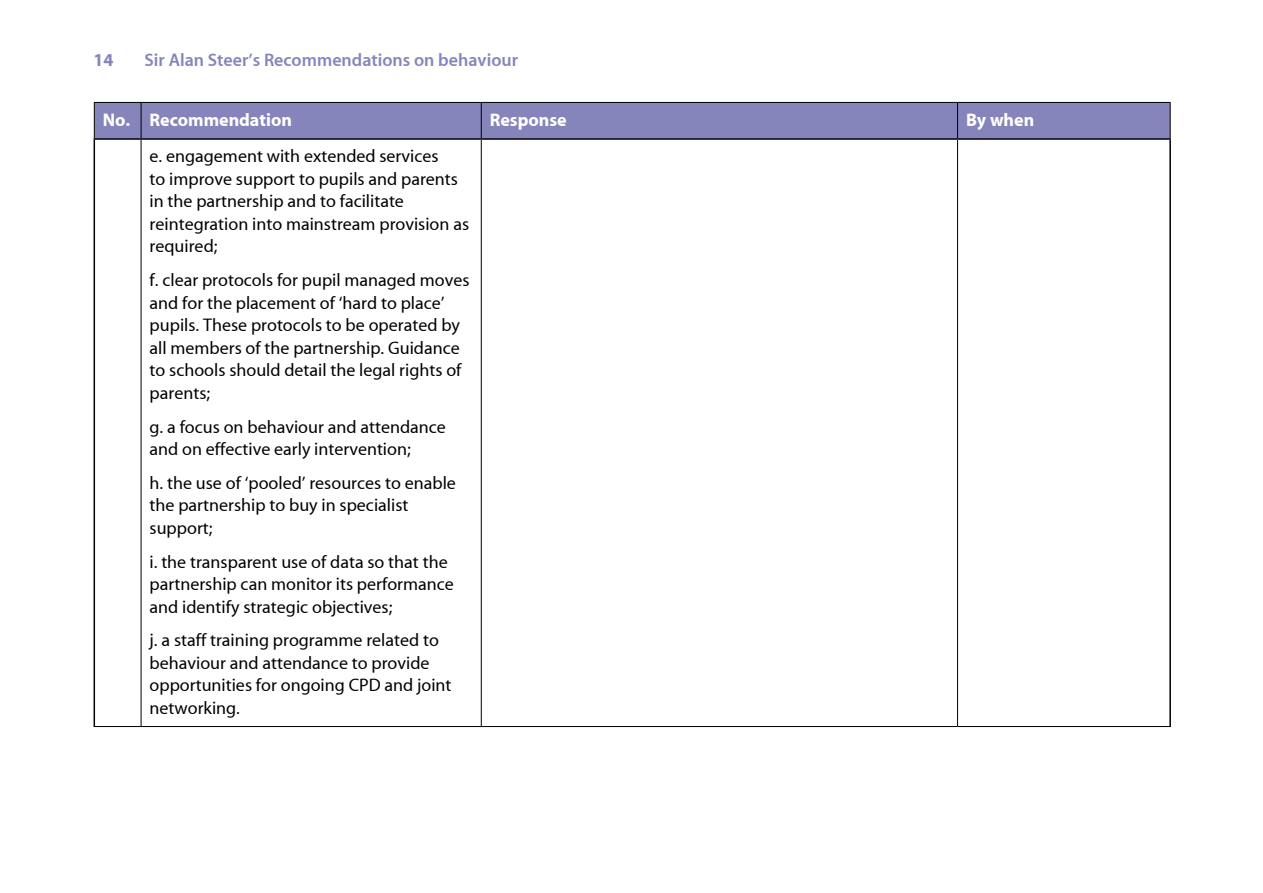
<style>
.page{position:relative;width:1263px;height:893px;background:#fff}
.page>*{position:absolute;margin:0;border:0;box-sizing:border-box;transform-origin:0 0}
.t1{font:18px/22.5px "Myriad MM";color:#000}
.t2{font:700 18px "Myriad MM Semi";color:#8685bb}
.t3{font:18px "Myriad MM Bold";color:#fff}
.t4{font:18px "Myriad MM Bold";color:#8685bb}
</style>
<div class="page">
<div style="left:95px;top:103px;width:1075px;height:35px;background:#8685bb"></div>
<hr style="left:94px;top:102px;width:47px;height:1px;background:#000">
<hr style="left:94px;top:103px;width:1px;height:35px;background:#000">
<hr style="left:141px;top:102px;width:340px;height:1px;background:#000">
<hr style="left:141px;top:103px;width:1px;height:35px;background:#000">
<hr style="left:481px;top:102px;width:476px;height:1px;background:#000">
<hr style="left:481px;top:103px;width:1px;height:35px;background:#000">
<hr style="left:957px;top:102px;width:213px;height:1px;background:#000">
<hr style="left:957px;top:103px;width:1px;height:35px;background:#000">
<hr style="left:1170px;top:103px;width:1px;height:35px;background:#000">
<hr style="left:141px;top:140px;width:1px;height:586px;background:#000">
<hr style="left:481px;top:140px;width:1px;height:586px;background:#000">
<hr style="left:957px;top:140px;width:1px;height:586px;background:#000">
<hr style="left:94px;top:726px;width:47px;height:1px;background:#000">
<hr style="left:141px;top:726px;width:340px;height:1px;background:#000">
<hr style="left:481px;top:726px;width:476px;height:1px;background:#000">
<hr style="left:957px;top:726px;width:214px;height:1px;background:#000">
<hr style="left:94px;top:138px;width:47px;height:2px;background:#000">
<hr style="left:141px;top:138px;width:340px;height:2px;background:#000">
<hr style="left:481px;top:138px;width:476px;height:2px;background:#000">
<hr style="left:957px;top:138px;width:214px;height:2px;background:#000">
<hr style="left:94px;top:140px;width:1px;height:586px;background:#000">
<hr style="left:1169px;top:140px;width:2px;height:586px;background:#000">
<p class="t4" style="left:94px;top:51px;width:21px">14</p>
<p class="t2" style="left:145px;top:51px;width:375px">Sir Alan Steer’s Recommendations on behaviour</p>
<p class="t3" style="left:103px;top:111px;width:191px">No. Recommendation</p>
<p class="t3" style="left:490px;top:111px;width:78px">Response</p>
<p class="t3" style="left:966px;top:111px;width:70px">By when</p>
<p class="t1" style="left:150px;top:146px;width:321px">e. engagement with extended services<br>to improve support to pupils and parents in the partnership and to facilitate reintegration into mainstream provision as required;</p>
<p class="t1" style="left:150px;top:270px;width:322px">f. clear protocols for pupil managed moves and for the placement of ‘hard to place’ pupils. These protocols to be operated by all members of the partnership. Guidance to schools should detail the legal rights of parents;</p>
<p class="t1" style="left:150px;top:416px;width:298px">g. a focus on behaviour and attendance and on effective early intervention;</p>
<p class="t1" style="left:150px;top:472px;width:308px">h. the use of ‘pooled’ resources to enable the partnership to buy in specialist support;</p>
<p class="t1" style="left:150px;top:551px;width:306px">i. the transparent use of data so that the partnership can monitor its performance and identify strategic objectives;</p>
<p class="t1" style="left:150px;top:630px;width:303px">j. a staff training programme related to behaviour and attendance to provide opportunities for ongoing CPD and joint networking.</p>
</div>
